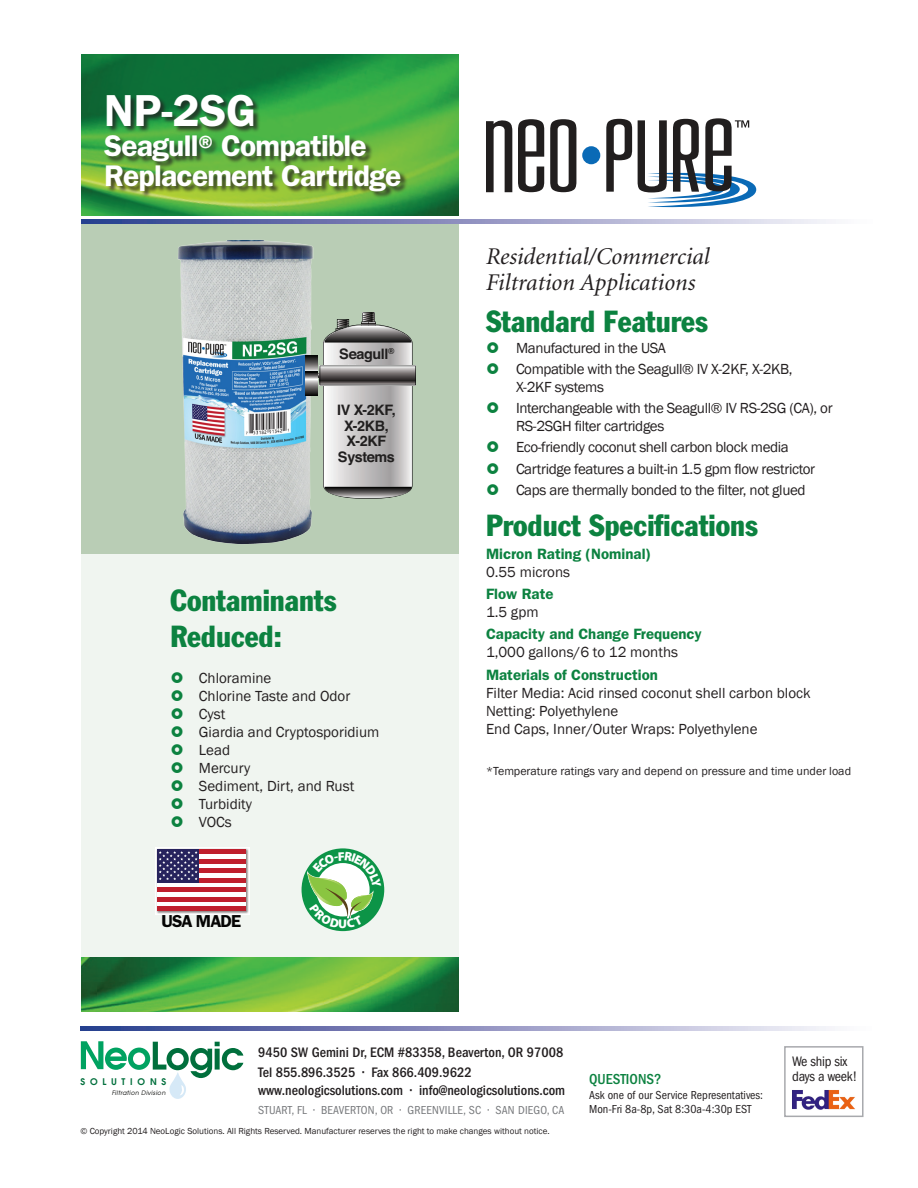
<style>
.page{position:relative;width:918px;height:1188px;background:#fff}
.page>*{position:absolute;margin:0;border:0;box-sizing:border-box;transform-origin:0 0}
.t1{font:600 45px "Franklin Gothic";color:#fff}
.t2{font:condensed 30px "Franklin Gothic";color:#0c8240}
.t3{font:600 30px "Franklin Gothic";letter-spacing:-.025em;color:#fff}
.t4{font:italic 24px "Minion";color:#231f20}
.t5{font:600 17.4px "Franklin Gothic";letter-spacing:-.055em;color:#050504}
.t6{font:15px/18px "Franklin Gothic";letter-spacing:-.025em;color:#231f20}
.t7{font:15px/18px "Franklin Gothic";color:#231f20}
.t8{font:600 15px/18px "Franklin Gothic";color:#0c8240}
.t9{font:500 condensed 15px "Franklin Gothic";color:#0c8240}
.t10{font:700 14.4px/15.6px "Helvetica";letter-spacing:-.025em;color:#211f1f;text-align:center}
.t11{font:500 condensed 14.25px "Franklin Gothic";color:#231f20}
.t12{font:condensed 14.25px/15px "Franklin Gothic";letter-spacing:-.02em;color:#231f20}
.t13{font:condensed 12px "Franklin Gothic";color:#231f20}
.t14{font:12px "Franklin Gothic";color:#231f20}
.t15{font:condensed 12px "Franklin Gothic";letter-spacing:.015em;color:#76787b}
.t16{font:600 9.15px "Avant Garde";letter-spacing:.52em;color:#006f3c}
.t17{font:9px "Franklin Gothic";color:#231f20}
.t18{font:italic 6.15px "Avant Garde";letter-spacing:.055em;color:#040503}
.s1{font-weight:400;color:#231f20}
.s2{font-weight:600;color:#0c8240}
</style>
<div class="page">
<img style="left:81px;top:54px;width:378px;height:162px">
<div style="left:81px;top:541px;width:378px;height:442px;background:#f0f5f0"></div>
<div style="left:81px;top:224px;width:378px;height:330px;background:#b9cdb5"></div>
<img style="left:178px;top:240px;width:136px;height:304px">
<svg style="left:486px;top:119px;width:90px;height:73px"></svg>
<div style="left:582px;top:146px;width:18px;height:18px;background:#0a6ab6;border-radius:50%"></div>
<svg style="left:606px;top:119px;width:26px;height:73px"></svg>
<svg style="left:638px;top:118px;width:118px;height:89px"></svg>
<svg style="left:81px;top:219px;width:751px;height:5px;background:#8d93c0"></svg>
<div style="left:105px;top:95px;width:303px;height:103px;background:#231f20;opacity:.75"></div>
<div style="left:302px;top:848px;width:82px;height:83px;background:#0c9447;border-radius:50%"></div>
<img style="left:81px;top:957px;width:378px;height:54px">
<svg style="left:81px;top:1041px;width:162px;height:58px"></svg>
<svg style="left:80px;top:1026px;width:752px;height:4px;background:#8d93c0"></svg>
<div style="left:784px;top:1046px;width:80px;height:71px;border:2px solid #a8a9ad"></div>
<img style="left:792px;top:1090px;width:63px;height:20px">
<img style="left:156px;top:847px;width:94px;height:67px">
<div style="left:157px;top:849px;width:89px;height:61px;background:#fff"></div>
<div style="left:199px;top:849px;width:47px;height:5px;background:#bf1f2d"></div>
<hr style="left:199px;top:859px;width:47px;height:4px;background:#bf1f2d">
<div style="left:199px;top:868px;width:47px;height:5px;background:#bf1f2d"></div>
<div style="left:199px;top:878px;width:47px;height:5px;background:#bf1f2d"></div>
<div style="left:158px;top:887px;width:88px;height:5px;background:#bf1f2d"></div>
<div style="left:158px;top:897px;width:88px;height:5px;background:#bf1f2d"></div>
<div style="left:158px;top:906px;width:88px;height:5px;background:#bf1f2d"></div>
<div style="left:157px;top:849px;width:42px;height:34px;background:#27235d"></div>
<svg style="left:159px;top:851px;width:38px;height:29px"></svg>
<svg style="left:305px;top:355px;width:1px;height:40px"></svg>
<svg style="left:306px;top:313px;width:110px;height:186px"></svg>
<svg style="left:307px;top:852px;width:74px;height:77px"></svg>
<p class="t1" style="left:104px;top:84px;width:154px">NP-2SG</p>
<p class="t3" style="left:104px;top:128px;width:264px">Seagull® Compatible</p>
<p class="t3" style="left:104px;top:158px;width:299px">Replacement Cartridge</p>
<p class="t10" style="left:339px;top:346px;width:57px">Seagull<sup>®</sup></p>
<p class="t10" style="left:337px;top:402px;width:60px">IV X-2KF,<br>X-2KB,<br>X-2KF<br>Systems</p>
<p class="t2" style="left:170px;top:583px;width:168px">Contaminants</p>
<p class="t2" style="left:170px;top:619px;width:113px">Reduced:</p>
<p class="t7" style="left:199px;top:670px;width:74px">Chloramine</p>
<p class="t7" style="left:199px;top:688px;width:153px">Chlorine Taste and Odor</p>
<p class="t6" style="left:199px;top:706px;width:28px">Cyst</p>
<p class="t7" style="left:199px;top:724px;width:182px">Giardia and Cryptosporidium</p>
<p class="t6" style="left:199px;top:742px;width:33px">Lead</p>
<p class="t7" style="left:199px;top:760px;width:53px">Mercury</p>
<p class="t7" style="left:199px;top:778px;width:157px">Sediment, Dirt, and Rust</p>
<p class="t7" style="left:199px;top:796px;width:55px">Turbidity</p>
<p class="t6" style="left:199px;top:814px;width:34px">VOCs</p>
<p class="t5" style="left:162px;top:911px;width:81px">USA MADE</p>
<p class="t4" style="left:486px;top:244px;width:225px">Residential/Commercial</p>
<p class="t4" style="left:486px;top:271px;width:211px">Filtration Applications</p>
<p class="t2" style="left:486px;top:303px;width:223px">Standard Features</p>
<p class="t6" style="left:516px;top:339px;width:151px">Manufactured in the USA</p>
<p class="t6" style="left:516px;top:360px;width:278px">Compatible with the Seagull® IV X-2KF, X-2KB,<br>X-2KF systems</p>
<p class="t6" style="left:516px;top:400px;width:318px">Interchangeable with the Seagull® IV RS-2SG (CA), or<br>RS-2SGH filter cartridges</p>
<p class="t6" style="left:516px;top:439px;width:274px">Eco-friendly coconut shell carbon block media</p>
<p class="t6" style="left:516px;top:460px;width:301px">Cartridge features a built-in 1.5 gpm flow restrictor</p>
<p class="t6" style="left:516px;top:481px;width:291px">Caps are thermally bonded to the filter, not glued</p>
<p class="t2" style="left:486px;top:507px;width:273px">Product Specifications</p>
<p class="t8" style="left:486px;top:545px;width:167px">Micron Rating (Nominal)<br><span class="s1">0.55 microns</span></p>
<p class="t8" style="left:486px;top:585px;width:69px">Flow Rate<br><span class="s1">1.5 gpm</span></p>
<p class="t8" style="left:486px;top:625px;width:217px">Capacity and Change Frequency<br><span class="s1">1,000 gallons/6 to 12 months</span></p>
<p class="t7" style="left:486px;top:666px;width:326px"><span class="s2">Materials of Construction<br></span>Filter Media: Acid rinsed coconut shell carbon block Netting: Polyethylene<br>End Caps, Inner/Outer Wraps: Polyethylene</p>
<p class="t14" style="left:486px;top:763px;width:367px">*Temperature ratings vary and depend on pressure and time under load</p>
<p class="t11" style="left:258px;top:1045px;width:307px">9450 SW Gemini Dr, ECM #83358, Beaverton, OR 97008</p>
<p class="t11" style="left:258px;top:1064px;width:215px">Tel 855.896.3525 • Fax 866.409.9622</p>
<p class="t11" style="left:258px;top:1082px;width:308px">www.neologicsolutions.com • info@neologicsolutions.com</p>
<p class="t15" style="left:258px;top:1103px;width:308px">STUART, FL • BEAVERTON, OR • GREENVILLE, SC • SAN DIEGO, CA</p>
<p class="t17" style="left:80px;top:1125px;width:471px">© Copyright 2014 NeoLogic Solutions. All Rights Reserved. Manufacturer reserves the right to make changes without notice.</p>
<p class="t16" style="left:80px;top:1076px;width:87px">SOLUTIONS</p>
<p class="t18" style="left:112px;top:1089px;width:55px">Filtration Division</p>
<p class="t9" style="left:589px;top:1071px;width:74px">QUESTIONS?</p>
<p class="t13" style="left:589px;top:1088px;width:175px">Ask one of our Service Representatives:</p>
<p class="t13" style="left:589px;top:1102px;width:164px">Mon-Fri 8a-8p, Sat 8:30a-4:30p EST</p>
<p class="t12" style="left:792px;top:1054px;width:67px">We ship six days a week!</p>
</div>
